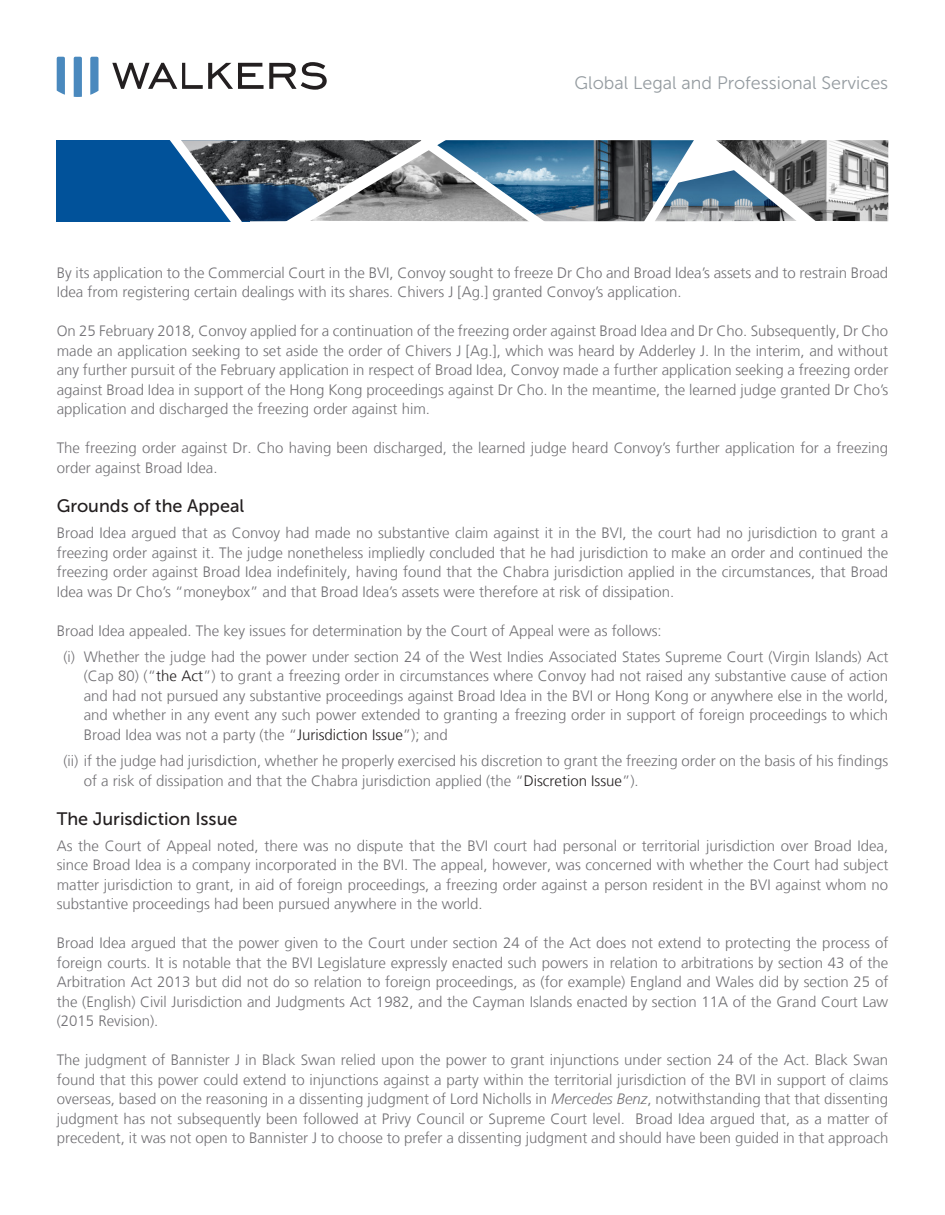
<style>
.page{position:relative;width:945px;height:1215px;background:#fff}
.page>*{position:absolute;margin:0;border:0;box-sizing:border-box;transform-origin:0 0}
.t1{font:18px "Museo Sans 500";color:#231f20}
.t2{font:18px "Museo Sans 300";color:#959ca1}
.t3{font:300 15px/19.5px "Frutiger LT";color:#717074;text-align:justify}
.s1{color:#231f20}
.s2{font-style:italic}
</style>
<div class="page">
<svg style="left:112px;top:62px;width:215px;height:28px"></svg>
<svg style="left:57px;top:57px;width:8px;height:38px"></svg>
<svg style="left:74px;top:57px;width:8px;height:40px"></svg>
<svg style="left:90px;top:57px;width:9px;height:38px"></svg>
<div style="left:57px;top:140px;width:193px;height:81px;background:#01529a"></div>
<img style="left:251px;top:140px;width:20px;height:81px">
<img style="left:559px;top:140px;width:74px;height:81px">
<img style="left:833px;top:140px;width:55px;height:81px">
<svg style="left:159px;top:140px;width:92px;height:82px"></svg>
<svg style="left:271px;top:140px;width:288px;height:82px;background:#798995"></svg>
<svg style="left:633px;top:140px;width:200px;height:82px"></svg>
<p class="t2" style="left:575px;top:73px;width:315px">Global Legal and Professional Services</p>
<p class="t3" style="left:57px;top:263px;width:833px">By its application to the Commercial Court in the BVI, Convoy sought to freeze Dr Cho and Broad Idea’s assets and to restrain Broad<br>Idea from registering certain dealings with its shares. Chivers J [Ag.] granted Convoy’s application.</p>
<p class="t3" style="left:57px;top:322px;width:833px">On 25 February 2018, Convoy applied for a continuation of the freezing order against Broad Idea and Dr Cho. Subsequently, Dr Cho made an application seeking to set aside the order of Chivers J [Ag.], which was heard by Adderley J. In the interim, and without any further pursuit of the February application in respect of Broad Idea, Convoy made a further application seeking a freezing order against Broad Idea in support of the Hong Kong proceedings against Dr Cho. In the meantime, the learned judge granted Dr Cho’s application and discharged the freezing order against him.</p>
<p class="t3" style="left:57px;top:439px;width:833px">The freezing order against Dr. Cho having been discharged, the learned judge heard Convoy’s further application for a freezing order against Broad Idea.</p>
<p class="t1" style="left:57px;top:496px;width:189px">Grounds of the Appeal</p>
<p class="t3" style="left:57px;top:523px;width:833px">Broad Idea argued that as Convoy had made no substantive claim against it in the BVI, the court had no jurisdiction to grant a freezing order against it. The judge nonetheless impliedly concluded that he had jurisdiction to make an order and continued the freezing order against Broad Idea indefinitely, having found that the Chabra jurisdiction applied in the circumstances, that Broad Idea was Dr Cho’s “moneybox” and that Broad Idea’s assets were therefore at risk of dissipation.</p>
<p class="t3" style="left:57px;top:621px;width:607px">Broad Idea appealed. The key issues for determination by the Court of Appeal were as follows:</p>
<p class="t3" style="left:84px;top:647px;width:806px;text-indent:-20px">(i) Whether the judge had the power under section 24 of the West Indies Associated States Supreme Court (Virgin Islands) Act (Cap 80) (“<span class="s1">the Act</span>”) to grant a freezing order in circumstances where Convoy had not raised any substantive cause of action and had not pursued any substantive proceedings against Broad Idea in the BVI or Hong Kong or anywhere else in the world, and whether in any event any such power extended to granting a freezing order in support of foreign proceedings to which Broad Idea was not a party (the “<span class="s1">Jurisdiction Issue</span>”); and</p>
<p class="t3" style="left:84px;top:751px;width:806px;text-indent:-20px">(ii) if the judge had jurisdiction, whether he properly exercised his discretion to grant the freezing order on the basis of his findings of a risk of dissipation and that the Chabra jurisdiction applied (the “<span class="s1">Discretion Issue</span>”).</p>
<p class="t1" style="left:57px;top:809px;width:182px">The Jurisdiction Issue</p>
<p class="t3" style="left:57px;top:836px;width:833px">As the Court of Appeal noted, there was no dispute that the BVI court had personal or territorial jurisdiction over Broad Idea, since Broad Idea is a company incorporated in the BVI. The appeal, however, was concerned with whether the Court had subject matter jurisdiction to grant, in aid of foreign proceedings, a freezing order against a person resident in the BVI against whom no substantive proceedings had been pursued anywhere in the world.</p>
<p class="t3" style="left:57px;top:934px;width:833px">Broad Idea argued that the power given to the Court under section 24 of the Act does not extend to protecting the process of foreign courts. It is notable that the BVI Legislature expressly enacted such powers in relation to arbitrations by section 43 of the Arbitration Act 2013 but did not do so relation to foreign proceedings, as (for example) England and Wales did by section 25 of the (English) Civil Jurisdiction and Judgments Act 1982, and the Cayman Islands enacted by section 11A of the Grand Court Law (2015 Revision).</p>
<p class="t3" style="left:57px;top:1051px;width:833px">The judgment of Bannister J in Black Swan relied upon the power to grant injunctions under section 24 of the Act. Black Swan found that this power could extend to injunctions against a party within the territorial jurisdiction of the BVI in support of claims overseas, based on the reasoning in a dissenting judgment of Lord Nicholls in <span class="s2">Mercedes Benz</span>, notwithstanding that that dissenting judgment has not subsequently been followed at Privy Council or Supreme Court level. Broad Idea argued that, as a matter of precedent, it was not open to Bannister J to choose to prefer a dissenting judgment and should have been guided in that approach</p>
</div>
